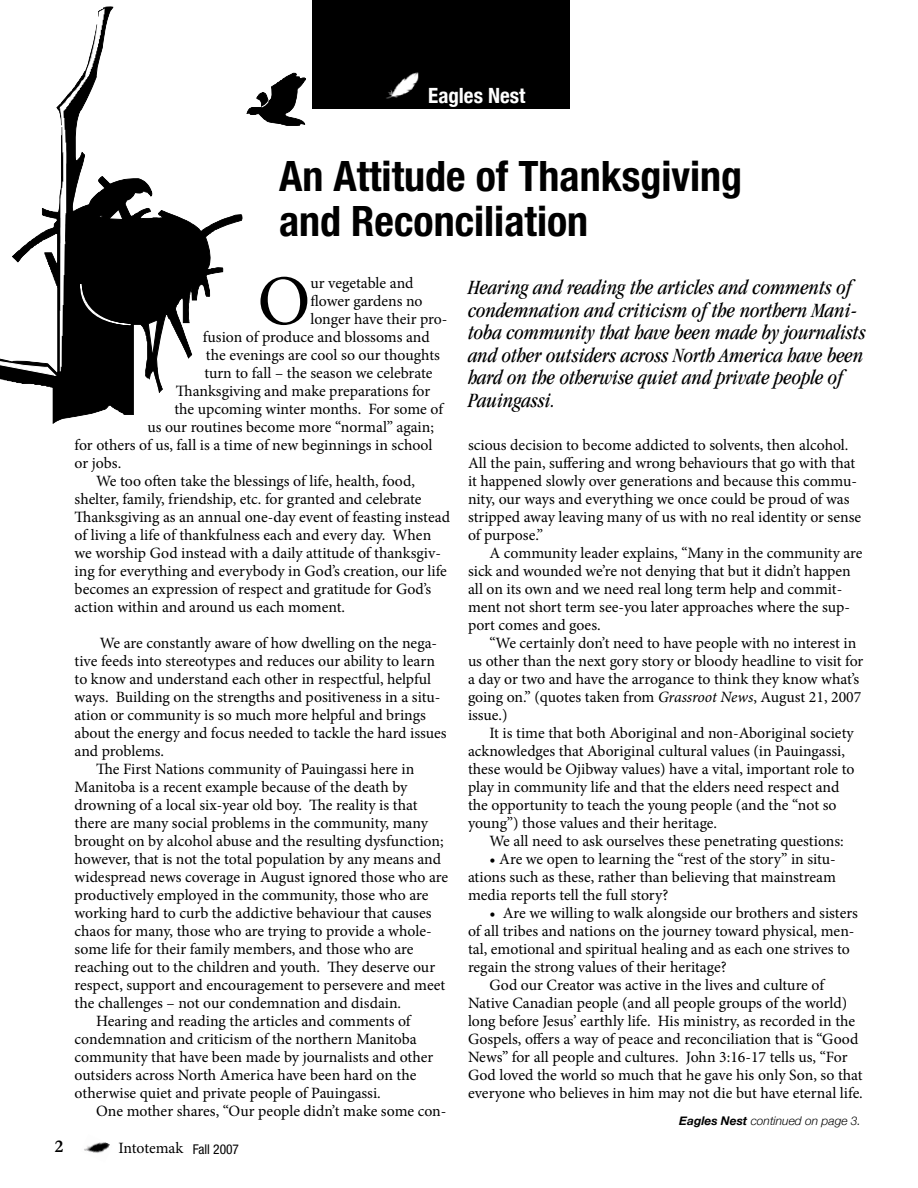
<style>
.page{position:relative;width:918px;height:1188px;background:#fff}
.page>*{position:absolute;margin:0;border:0;box-sizing:border-box;transform-origin:0 0}
.t1{font:71.1px "Minion Pro";color:#000}
.t2{font:700 condensed 42px/45px "Helvetica Neue";color:#000}
.t3{font:italic condensed 21px/22.5px "Garamond";color:#000}
.t4{font:700 condensed 21px "Helvetica Neue";color:#fff}
.t5{font:15.75px/18px "Minion Pro";letter-spacing:-.005em;color:#000}
.t6{font:italic 300 12px "Helvetica Neue";color:#000}
.s1{font-family:"Helvetica Neue";font-stretch:condensed;font-size:13.5px}
.s2{font-style:italic}
.s3{font-weight:700}
</style>
<div class="page">
<img style="left:84px;top:1142px;width:26px;height:11px">
<div style="left:312px;top:0;width:258px;height:109px;background:#000"></div>
<img style="left:386px;top:73px;width:33px;height:26px">
<svg style="left:103px;top:6px;width:140px;height:387px"></svg>
<svg style="left:0;top:8px;width:159px;height:416px"></svg>
<h3 class="t4" style="left:428px;top:83px;width:99px">Eagles Nest</h3>
<h2 class="t2" style="left:279px;top:153px;width:465px">An Attitude of Thanksgiving and Reconciliation</h2>
<h1 class="t1" style="left:257px;top:254px;width:55px">O</h1>
<p class="t5" style="left:311px;top:274px;width:105px">ur vegetable and</p>
<p class="t5" style="left:311px;top:292px;width:114px">flower gardens no</p>
<p class="t5" style="left:311px;top:310px;width:139px">longer have their pro-</p>
<p class="t5" style="left:203px;top:328px;width:228px">fusion of produce and blossoms and</p>
<p class="t5" style="left:206px;top:346px;width:236px">the evenings are cool so our thoughts</p>
<p class="t5" style="left:204px;top:364px;width:230px">turn to fall – the season we celebrate</p>
<p class="t5" style="left:176px;top:382px;width:256px">Thanksgiving and make preparations for</p>
<p class="t5" style="left:174px;top:400px;width:270px">the upcoming winter months. For some of</p>
<p class="t5" style="left:147px;top:418px;width:288px">us our routines become more “normal” again;</p>
<p class="t5" style="left:75px;top:436px;width:359px">for others of us, fall is a time of new beginnings in school</p>
<p class="t5" style="left:75px;top:454px;width:48px">or jobs.</p>
<p class="t5" style="left:96px;top:472px;width:320px">We too often take the blessings of life, health, food,</p>
<p class="t5" style="left:75px;top:490px;width:348px">shelter, family, friendship, etc. for granted and celebrate</p>
<p class="t5" style="left:75px;top:508px;width:377px">Thanksgiving as an annual one-day event of feasting instead</p>
<p class="t5" style="left:75px;top:526px;width:358px">of living a life of thankfulness each and every day. When</p>
<p class="t5" style="left:75px;top:544px;width:368px">we worship God instead with a daily attitude of thanksgiv-</p>
<p class="t5" style="left:75px;top:562px;width:374px">ing for everything and everybody in God’s creation, our life</p>
<p class="t5" style="left:75px;top:580px;width:358px">becomes an expression of respect and gratitude for God’s</p>
<p class="t5" style="left:75px;top:598px;width:272px">action within and around us each moment.</p>
<p class="t5" style="left:100px;top:634px;width:339px">We are constantly aware of how dwelling on the nega-</p>
<p class="t5" style="left:75px;top:652px;width:362px">tive feeds into stereotypes and reduces our ability to learn</p>
<p class="t5" style="left:75px;top:670px;width:358px">to know and understand each other in respectful, helpful</p>
<p class="t5" style="left:75px;top:688px;width:367px">ways. Building on the strengths and positiveness in a situ-</p>
<p class="t5" style="left:75px;top:706px;width:353px">ation or community is so much more helpful and brings</p>
<p class="t5" style="left:75px;top:724px;width:373px">about the energy and focus needed to tackle the hard issues</p>
<p class="t5" style="left:75px;top:742px;width:91px">and problems.</p>
<p class="t5" style="left:96px;top:760px;width:320px">The First Nations community of Pauingassi here in</p>
<p class="t5" style="left:75px;top:778px;width:334px">Manitoba is a recent example because of the death by</p>
<p class="t5" style="left:75px;top:796px;width:344px">drowning of a local six-year old boy. The reality is that</p>
<p class="t5" style="left:75px;top:814px;width:355px">there are many social problems in the community, many</p>
<p class="t5" style="left:75px;top:832px;width:371px">brought on by alcohol abuse and the resulting dysfunction;</p>
<p class="t5" style="left:75px;top:850px;width:368px">however, that is not the total population by any means and</p>
<p class="t5" style="left:75px;top:868px;width:375px">widespread news coverage in August ignored those who are</p>
<p class="t5" style="left:75px;top:886px;width:356px">productively employed in the community, those who are</p>
<p class="t5" style="left:75px;top:904px;width:359px">working hard to curb the addictive behaviour that causes</p>
<p class="t5" style="left:75px;top:922px;width:359px">chaos for many, those who are trying to provide a whole-</p>
<p class="t5" style="left:75px;top:940px;width:340px">some life for their family members, and those who are</p>
<p class="t5" style="left:75px;top:958px;width:362px">reaching out to the children and youth. They deserve our</p>
<p class="t5" style="left:75px;top:976px;width:372px">respect, support and encouragement to persevere and meet</p>
<p class="t5" style="left:75px;top:994px;width:328px">the challenges – not our condemnation and disdain.</p>
<p class="t5" style="left:96px;top:1012px;width:316px">Hearing and reading the articles and comments of</p>
<p class="t5" style="left:75px;top:1030px;width:344px">condemnation and criticism of the northern Manitoba</p>
<p class="t5" style="left:75px;top:1048px;width:360px">community that have been made by journalists and other</p>
<p class="t5" style="left:75px;top:1066px;width:343px">outsiders across North America have been hard on the</p>
<p class="t5" style="left:75px;top:1084px;width:308px">otherwise quiet and private people of Pauingassi.</p>
<p class="t5" style="left:96px;top:1102px;width:352px">One mother shares, “Our people didn’t make some con-</p>
<p class="t5" style="left:118px;top:1139px;width:122px">Intotemak <span class="s1">Fall 2007</span></p>
<p class="t3" style="left:468px;top:276px;width:399px">Hearing and reading the articles and comments of condemnation and criticism of the northern Mani&shy;toba community that have been made by journalists and other outsiders across North America have been hard on the otherwise quiet and private people of Pauingassi.</p>
<p class="t5" style="left:468px;top:436px;width:395px">scious decision to become addicted to solvents, then alcohol.<br>All the pain, suffering and wrong behaviours that go with that it happened slowly over generations and because this commu&shy;nity, our ways and everything we once could be proud of was stripped away leaving many of us with no real identity or sense of purpose.”</p>
<p class="t5" style="left:468px;top:544px;width:396px;text-indent:21px">A community leader explains, “Many in the community are sick and wounded we’re not denying that but it didn’t happen all on its own and we need real long term help and commit&shy;ment not short term see-you later approaches where the sup&shy;port comes and goes.</p>
<p class="t5" style="left:468px;top:634px;width:397px;text-indent:21px">“We certainly don’t need to have people with no interest in us other than the next gory story or bloody headline to visit for a day or two and have the arrogance to think they know what’s going on.” (quotes taken from <span class="s2">Grassroot News</span>, August 21, 2007 issue.)</p>
<p class="t5" style="left:468px;top:724px;width:388px;text-indent:21px">It is time that both Aboriginal and non-Aboriginal society acknowledges that Aboriginal cultural values (in Pauingassi, these would be Ojibway values) have a vital, important role to play in community life and that the elders need respect and the opportunity to teach the young people (and the “not so young”) those values and their heritage.</p>
<p class="t5" style="left:489px;top:832px;width:356px">We all need to ask ourselves these penetrating questions:</p>
<p class="t5" style="left:468px;top:850px;width:369px;text-align:justify;text-indent:21px">• Are we open to learning the “rest of the story” in situ&shy;ations such as these, rather than believing that mainstream media reports tell the full story?</p>
<p class="t5" style="left:489px;top:904px;width:370px">• Are we willing to walk alongside our brothers and sisters</p>
<p class="t5" style="left:468px;top:922px;width:388px">of all tribes and nations on the journey toward physical, men-</p>
<p class="t5" style="left:468px;top:940px;width:383px">tal, emotional and spiritual healing and as each one strives to</p>
<p class="t5" style="left:468px;top:958px;width:260px">regain the strong values of their heritage?</p>
<p class="t5" style="left:489px;top:976px;width:336px">God our Creator was active in the lives and culture of</p>
<p class="t5" style="left:468px;top:994px;width:381px">Native Canadian people (and all people groups of the world)</p>
<p class="t5" style="left:468px;top:1012px;width:389px">long before Jesus’ earthly life. His ministry, as recorded in the</p>
<p class="t5" style="left:468px;top:1030px;width:392px">Gospels, offers a way of peace and reconciliation that is “Good</p>
<p class="t5" style="left:468px;top:1048px;width:381px">News” for all people and cultures. John 3:16-17 tells us, “For</p>
<p class="t5" style="left:468px;top:1066px;width:396px">God loved the world so much that he gave his only Son, so that</p>
<p class="t5" style="left:468px;top:1084px;width:396px">everyone who believes in him may not die but have eternal life.</p>
<p class="t6" style="left:679px;top:1114px;width:183px"><span class="s3">Eagles Nest</span> continued on page 3.</p>
</div>
